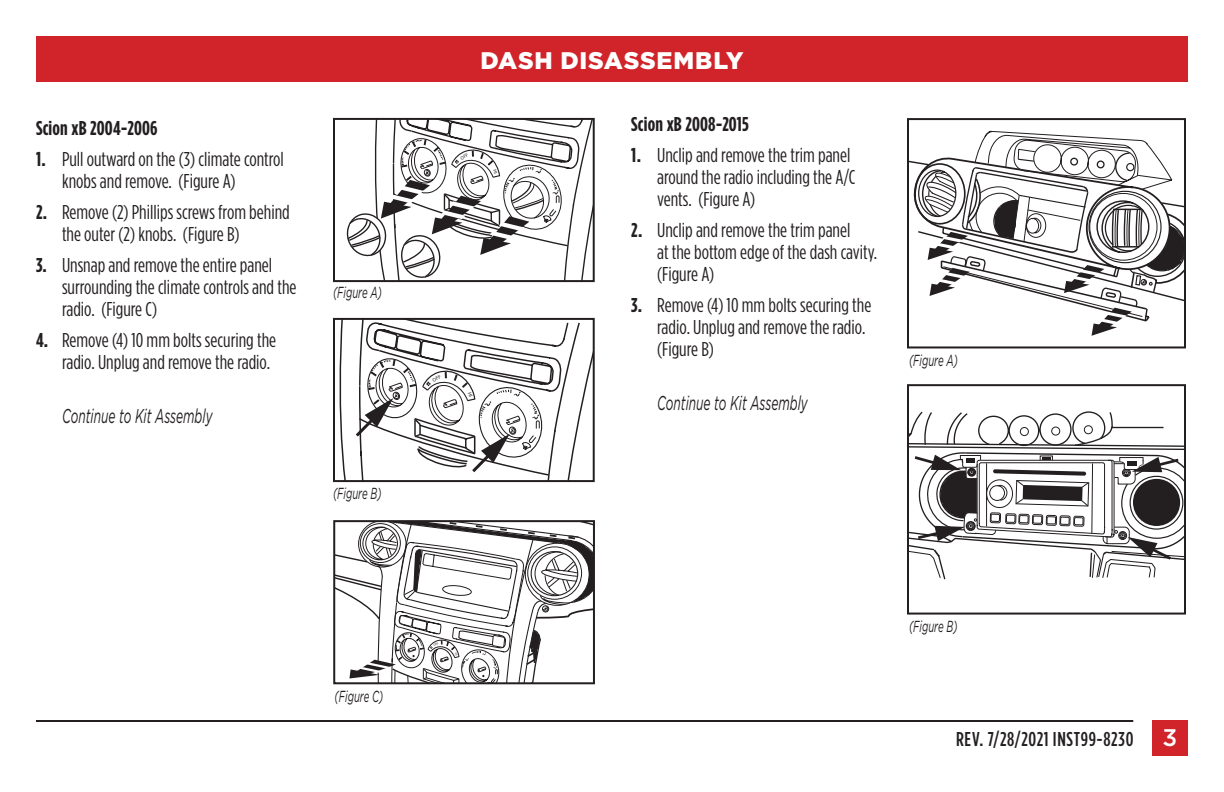
<style>
.page{position:relative;width:1224px;height:792px;background:#fff}
.page>*{position:absolute;margin:0;border:0;box-sizing:border-box;transform-origin:0 0}
.t1{font:900 24px "Gotham";letter-spacing:.03em;color:#fff}
.t2{font:20px/22px "Gotham Condensed";color:#231f20}
.t3{font:italic 20px "Gotham";color:#231f20;scale:.6 1}
.t4{font:700 20px "Gotham Condensed";letter-spacing:.01em;color:#231f20}
.t5{font:500 20px "Gotham Condensed";letter-spacing:.035em;color:#231f20}
.t6{font:italic 16px "Gotham";color:#231f20;scale:.6 1}
.s1{font-weight:700}
.s2{font-family:"Gotham";font-size:24px;color:#fff}
</style>
<div class="page">
<div style="left:36px;top:36px;width:1152px;height:45px;background:#d1232a"></div>
<hr style="left:36px;top:720px;width:1097px;height:2px;background:#231f20">
<div style="left:1152px;top:720px;width:36px;height:36px;background:#d1232a"></div>
<div style="left:333px;top:118px;width:262px;height:164px;border:2px solid #231f20"></div>
<svg style="left:913px;top:131px;width:270px;height:205px"></svg>
<div style="left:907px;top:118px;width:279px;height:230px;border:2px solid #231f20"></div>
<svg style="left:910px;top:411px;width:273px;height:168px"></svg>
<div style="left:907px;top:384px;width:279px;height:231px;border:2px solid #231f20"></div>
<svg style="left:340px;top:321px;width:252px;height:158px"></svg>
<div style="left:333px;top:318px;width:262px;height:164px;border:2px solid #231f20"></div>
<svg style="left:334px;top:521px;width:260px;height:162px"></svg>
<svg style="left:347px;top:119px;width:247px;height:162px"></svg>
<svg style="left:353px;top:319px;width:217px;height:158px"></svg>
<p class="t4" style="left:36px;top:117px;width:123px">Scion xB 2004-2006</p>
<p class="t2" style="left:62px;top:148px;width:223px;text-indent:-26px"><span class="s1">1.</span> Pull outward on the (3) climate control knobs and remove. (Figure A)</p>
<p class="t2" style="left:62px;top:201px;width:229px;text-indent:-26px"><span class="s1">2.</span> Remove (2) Phillips screws from behind the outer (2) knobs. (Figure B)</p>
<p class="t2" style="left:62px;top:254px;width:236px;text-indent:-26px"><span class="s1">3.</span> Unsnap and remove the entire panel surrounding the climate controls and the radio. (Figure C)</p>
<p class="t2" style="left:36px;top:329px;width:242px;text-align:right"><span class="s1">4.</span> Remove (4) 10 mm bolts securing the radio. Unplug and remove the radio.</p>
<p class="t3" style="left:62px;top:405px;width:252px">Continue to Kit Assembly</p>
<p class="t6" style="left:333px;top:283px;width:83px">(Figure A)</p>
<p class="t6" style="left:333px;top:484px;width:83px">(Figure B)</p>
<p class="t6" style="left:335px;top:687px;width:83px">(Figure C)</p>
<p class="t1" style="left:480px;top:47px;width:265px">DASH DISASSEMBLY</p>
<p class="t4" style="left:631px;top:113px;width:119px">Scion xB 2008-2015</p>
<p class="t2" style="left:657px;top:144px;width:200px;text-indent:-26px"><span class="s1">1.</span> Unclip and remove the trim panel around the radio including the A/C vents. (Figure A)</p>
<p class="t2" style="left:657px;top:219px;width:222px;text-indent:-26px"><span class="s1">2.</span> Unclip and remove the trim panel<br>at the bottom edge of the dash cavity. (Figure A)</p>
<p class="t2" style="left:657px;top:294px;width:216px;text-indent:-26px"><span class="s1">3.</span> Remove (4) 10 mm bolts securing the radio. Unplug and remove the radio. (Figure B)</p>
<p class="t3" style="left:657px;top:392px;width:252px">Continue to Kit Assembly</p>
<p class="t6" style="left:909px;top:351px;width:83px">(Figure A)</p>
<p class="t6" style="left:909px;top:617px;width:83px">(Figure B)</p>
<p class="t5" style="left:956px;top:728px;width:223px">REV. 7/28/2021 INST99-8230 <span class="s2">3</span></p>
</div>
